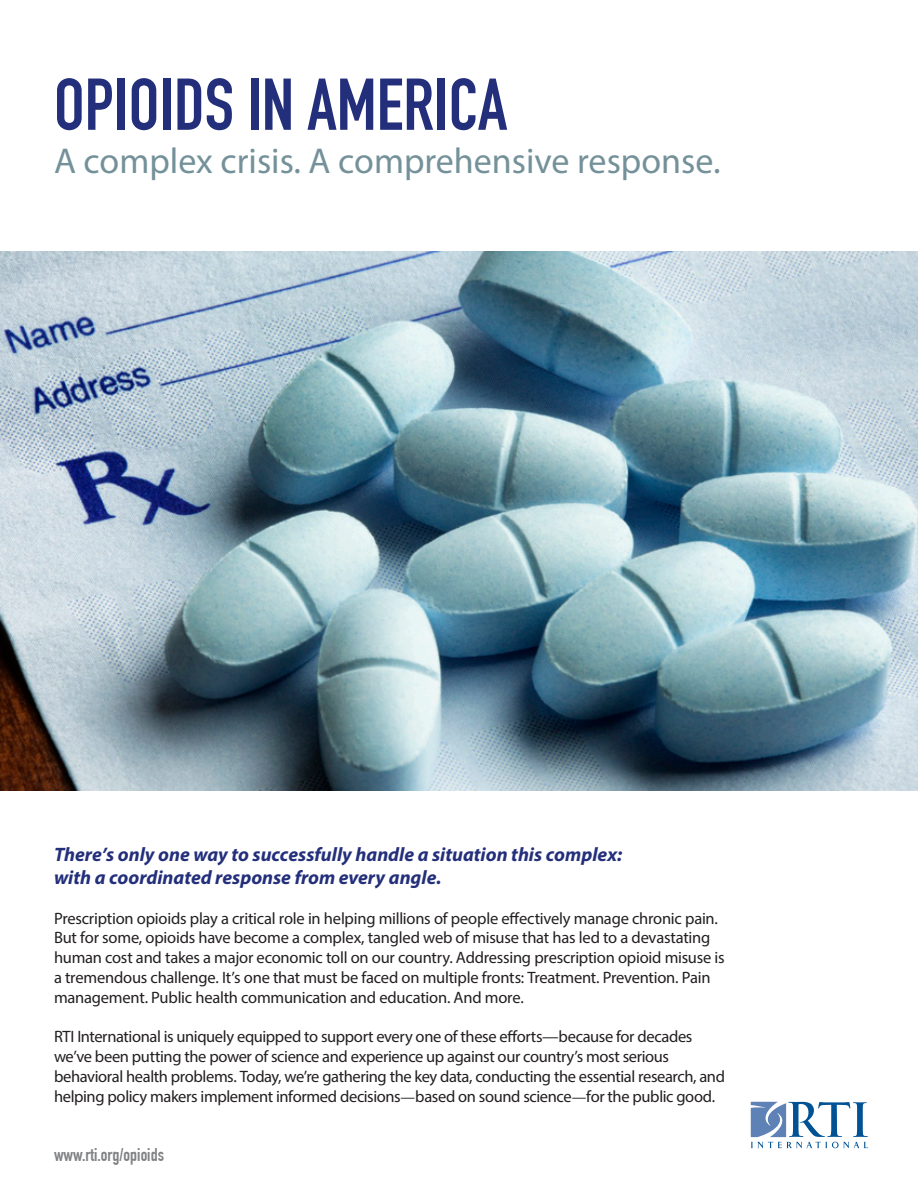
<style>
.page{position:relative;width:918px;height:1188px;background:#fff}
.page>*{position:absolute;margin:0;border:0;box-sizing:border-box;transform-origin:0 0}
.t1{font:700 72px "DIN Condensed";color:#232f7b}
.t2{font:36px "Myriad Pro";color:#749199}
.t3{font:italic 700 19.5px/23.4px "Myriad Pro";color:#232f7b}
.t4{font:700 18px "DIN Condensed";color:#808285}
.t5{font:16.5px/19.8px "Myriad Pro";letter-spacing:-.02em;color:#231f20}
.s1{font-family:"Warnock Pro"}
</style>
<div class="page">
<img style="left:0;top:252px;width:918px;height:539px">
<svg style="left:751px;top:1102px;width:117px;height:46px"></svg>
<h1 class="t1" style="left:54px;top:62px;width:455px">OPIOIDS IN AMERICA</h1>
<h2 class="t2" style="left:54px;top:139px;width:668px">A complex crisis. A comprehensive response.</h2>
<p class="t3" style="left:54px;top:842px;width:570px">There’s only one way to successfully handle a situation this complex: with a coordinated response from every angle.</p>
<p class="t5" style="left:54px;top:908px;width:672px">Prescription opioids play a critical role in helping millions of people effectively manage chronic pain.<br>But for some, opioids have become a complex, tangled web of misuse that has led to a devastating human cost and takes a major economic toll on our country. Addressing prescription opioid misuse is a tremendous challenge. It’s one that must be faced on multiple fronts: Treatment. Prevention. Pain management. Public health communication and education. And more.</p>
<p class="t5" style="left:54px;top:1027px;width:673px">RTI International is uniquely equipped to support every one of these efforts—because for decades we’ve been putting the power of science and experience up against our country’s most serious behavioral health problems. Today, we’re gathering the key data, conducting the essential research, and helping policy makers implement informed decisions<span class="s1">—</span>based on sound science<span class="s1">—</span>for the public good.</p>
<p class="t4" style="left:54px;top:1145px;width:112px">www.rti.org/opioids</p>
</div>
